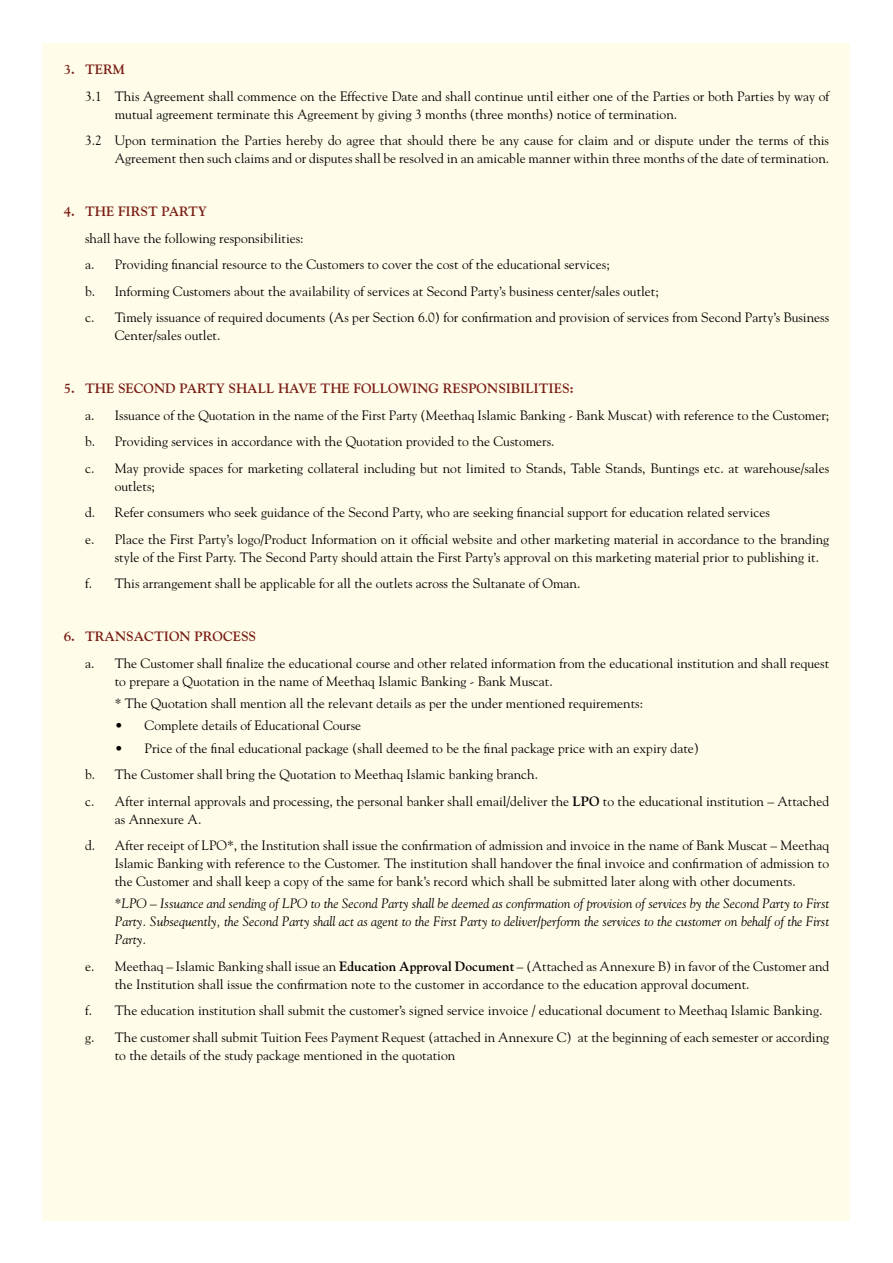
<style>
.page{position:relative;width:893px;height:1263px;background:#fff}
.page>*{position:absolute;margin:0;border:0;box-sizing:border-box;transform-origin:0 0}
.t1{font:13.5px/26.5px "Goudy";color:#000}
.t2{font:italic 13.5px/18px "Goudy";color:#000;text-align:justify}
.t3{font:700 13.5px "Goudy";color:#7a1f17}
.s1{font-weight:700}
</style>
<div class="page">
<div style="left:43px;top:43px;width:807px;height:1177px;background:#fffde9"></div>
<p class="t3" style="left:64px;top:61px;width:63px">3. TERM</p>
<p class="t1" style="left:115px;top:87px;width:716px;line-height:18px;text-indent:-30px">3.1 This Agreement shall commence on the Effective Date and shall continue until either one of the Parties or both Parties by way of mutual agreement terminate this Agreement by giving 3 months (three months) notice of termination.</p>
<p class="t1" style="left:85px;top:131px;width:746px;line-height:18px;text-align:right">3.2 Upon termination the Parties hereby do agree that should there be any cause for claim and or dispute under the terms of this<br>Agreement then such claims and or disputes shall be resolved in an amicable manner within three months of the date of termination.</p>
<p class="t3" style="left:64px;top:203px;width:145px">4. THE FIRST PARTY</p>
<p class="t1" style="left:85px;top:224px;width:746px">shall have the following responsibilities:<br>a. Providing financial resource to the Customers to cover the cost of the educational services;<br>b. Informing Customers about the availability of services at Second Party’s business center/sales outlet;<br>c. Timely issuance of required documents (As per Section 6.0) for confirmation and provision of services from Second Party’s Business</p>
<p class="t1" style="left:115px;top:322px;width:107px">Center/sales outlet.</p>
<p class="t3" style="left:64px;top:380px;width:512px">5. THE SECOND PARTY SHALL HAVE THE FOLLOWING RESPONSIBILITIES:</p>
<p class="t1" style="left:85px;top:401px;width:746px">a. Issuance of the Quotation in the name of the First Party (Meethaq Islamic Banking - Bank Muscat) with reference to the Customer; b. Providing services in accordance with the Quotation provided to the Customers.<br>c. May provide spaces for marketing collateral including but not limited to Stands, Table Stands, Buntings etc. at warehouse/sales</p>
<p class="t1" style="left:85px;top:472px;width:746px;text-indent:30px">outlets;<br>d. Refer consumers who seek guidance of the Second Party, who are seeking financial support for education related services<br>e. Place the First Party’s logo/Product Information on it official website and other marketing material in accordance to the branding</p>
<p class="t1" style="left:85px;top:543px;width:736px;text-indent:30px">style of the First Party. The Second Party should attain the First Party’s approval on this marketing material prior to publishing it. f. This arrangement shall be applicable for all the outlets across the Sultanate of Oman.</p>
<p class="t3" style="left:64px;top:628px;width:194px">6. TRANSACTION PROCESS</p>
<p class="t1" style="left:115px;top:654px;width:716px;line-height:18px;text-indent:-30px">a. The Customer shall finalize the educational course and other related information from the educational institution and shall request to prepare a Quotation in the name of Meethaq Islamic Banking - Bank Muscat.</p>
<p class="t1" style="left:115px;top:690px;width:530px">* The Quotation shall mention all the relevant details as per the under mentioned requirements:</p>
<p class="t1" style="left:115px;top:712px;width:248px">• Complete details of Educational Course</p>
<p class="t1" style="left:85px;top:734px;width:746px;text-indent:30px">• Price of the final educational package (shall deemed to be the final package price with an expiry date)<br>b. The Customer shall bring the Quotation to Meethaq Islamic banking branch.<br>c. After internal approvals and processing, the personal banker shall email/deliver the <span class="s1">LPO</span> to the educational institution – Attached</p>
<p class="t1" style="left:85px;top:805px;width:746px;text-indent:30px">as Annexure A.<br>d. After receipt of LPO*, the Institution shall issue the confirmation of admission and invoice in the name of Bank Muscat – Meethaq</p>
<p class="t1" style="left:115px;top:854px;width:716px;line-height:18px">Islamic Banking with reference to the Customer. The institution shall handover the final invoice and confirmation of admission to the Customer and shall keep a copy of the same for bank’s record which shall be submitted later along with other documents.</p>
<p class="t2" style="left:115px;top:894px;width:716px">*LPO – Issuance and sending of LPO to the Second Party shall be deemed as confirmation of provision of services by the Second Party to First Party. Subsequently, the Second Party shall act as agent to the First Party to deliver/perform the services to the customer on behalf of the First Party.</p>
<p class="t1" style="left:115px;top:957px;width:716px;line-height:18px;text-indent:-30px">e. Meethaq – Islamic Banking shall issue an <span class="s1">Education Approval Document</span> – (Attached as Annexure B) in favor of the Customer and the Institution shall issue the confirmation note to the customer in accordance to the education approval document.</p>
<p class="t1" style="left:85px;top:997px;width:746px">f. The education institution shall submit the customer’s signed service invoice / educational document to Meethaq Islamic Banking. g. The customer shall submit Tuition Fees Payment Request (attached in Annexure C) at the beginning of each semester or according</p>
<p class="t1" style="left:115px;top:1041px;width:342px">to the details of the study package mentioned in the quotation</p>
</div>
